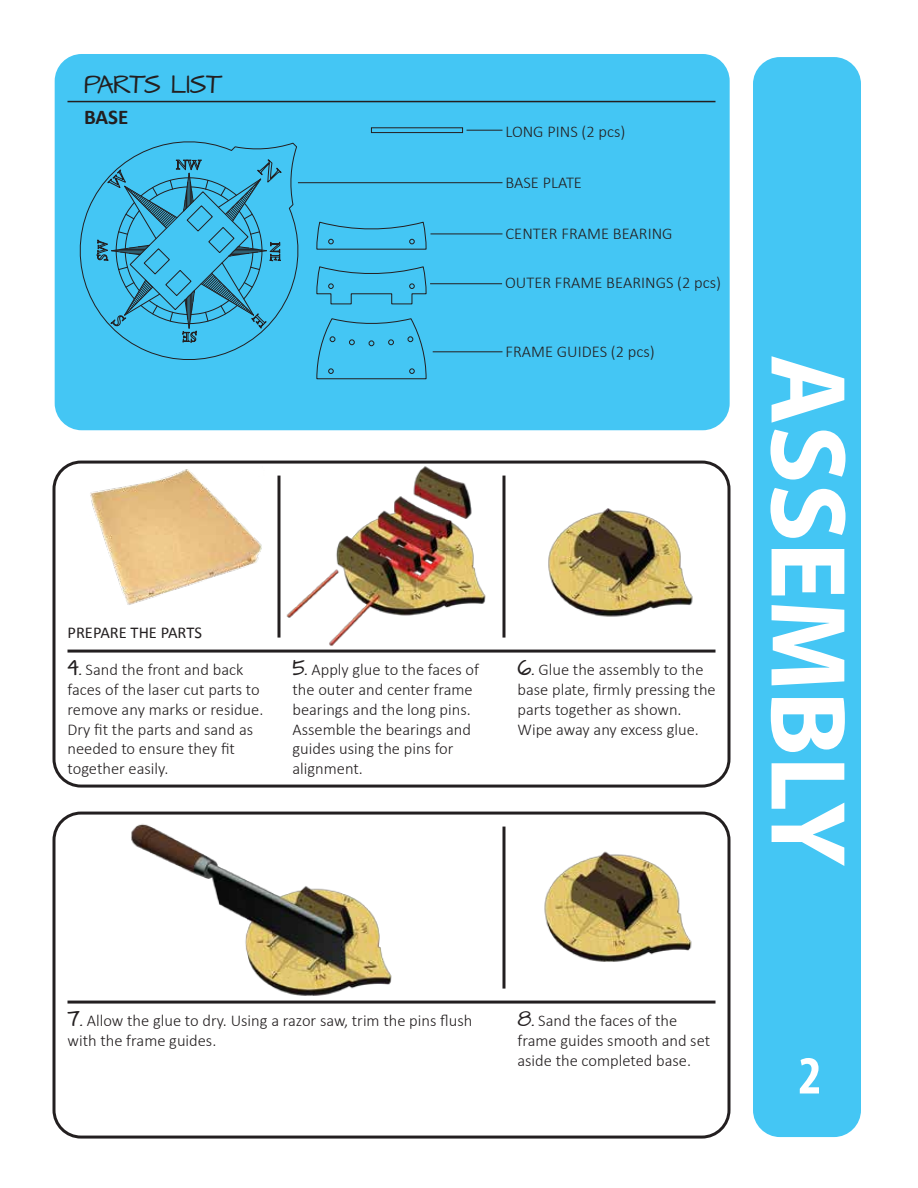
<style>
.page{position:relative;width:918px;height:1188px;background:#fff}
.page>*{position:absolute;margin:0;border:0;box-sizing:border-box;transform-origin:0 0}
.t1{font:700 108px "Myriad Pro";color:#fff}
.t2{font:700 condensed 54px "Myriad Pro";color:#fff}
.t3{font:21px "Architects Daughter";color:#231f20}
.t4{font:700 21px "Calibri";color:#231f20}
.t5{font:300 16.5px/19.8px "Calibri";color:#231f20}
.t6{font:16.5px "Calibri";color:#231f20}
.s1{font-family:"Architects Daughter";font-weight:400;font-size:18px}
</style>
<div class="page">
<img style="left:90px;top:469px;width:172px;height:136px">
<div style="left:55px;top:54px;width:675px;height:376px;background:#44c6f4;border-radius:27px"></div>
<div style="left:371px;top:127px;width:92px;height:6px;border:1px solid #231f20"></div>
<hr style="left:430px;top:234px;width:72px;height:1px;background:#231f20">
<hr style="left:433px;top:352px;width:69px;height:1px;background:#231f20">
<hr style="left:430px;top:283px;width:72px;height:1px;background:#231f20">
<hr style="left:466px;top:130px;width:36px;height:1px;background:#231f20">
<hr style="left:298px;top:182px;width:204px;height:1px;background:#231f20">
<hr style="left:68px;top:101px;width:648px;height:1px;background:#231f20">
<div style="left:753px;top:57px;width:108px;height:1080px;background:#44c6f4;border-radius:27px"></div>
<div style="left:52px;top:461px;width:678px;height:327px;border:3px solid #231f20;border-radius:27px"></div>
<hr style="left:277px;top:476px;width:3px;height:162px;background:#231f20">
<hr style="left:502px;top:476px;width:3px;height:162px;background:#231f20">
<hr style="left:68px;top:650px;width:648px;height:3px;background:#231f20">
<div style="left:52px;top:812px;width:678px;height:327px;border:3px solid #231f20;border-radius:27px"></div>
<hr style="left:502px;top:827px;width:3px;height:162px;background:#231f20">
<hr style="left:68px;top:1001px;width:648px;height:3px;background:#231f20">
<svg style="left:79px;top:141px;width:222px;height:219px"></svg>
<svg style="left:96px;top:159px;width:186px;height:184px"></svg>
<svg style="left:316px;top:221px;width:111px;height:29px"></svg>
<svg style="left:316px;top:318px;width:111px;height:62px"></svg>
<svg style="left:316px;top:266px;width:111px;height:39px"></svg>
<img style="left:283px;top:462px;width:206px;height:184px">
<img style="left:548px;top:508px;width:145px;height:109px">
<img style="left:125px;top:813px;width:270px;height:183px">
<img style="left:544px;top:851px;width:148px;height:111px">
<p class="t3" style="left:84px;top:70px;width:140px">PARTS LIST</p>
<p class="t4" style="left:84px;top:102px;width:46px">BASE</p>
<p class="t5" style="left:506px;top:121px;width:121px">LONG PINS (2 pcs)</p>
<p class="t5" style="left:506px;top:172px;width:78px">BASE PLATE</p>
<p class="t5" style="left:506px;top:224px;width:169px">CENTER FRAME BEARING</p>
<p class="t5" style="left:505px;top:273px;width:218px">OUTER FRAME BEARINGS (2 pcs)</p>
<p class="t5" style="left:506px;top:341px;width:151px">FRAME GUIDES (2 pcs)</p>
<p class="t6" style="left:67px;top:621px;width:136px">PREPARE THE PARTS</p>
<p class="t5" style="left:67px;top:660px;width:197px"><span class="s1">4.</span> Sand the front and back faces of the laser cut parts to remove any marks or residue.<br>Dry fit the parts and sand as needed to ensure they fit together easily.</p>
<p class="t5" style="left:292px;top:660px;width:188px"><span class="s1">5.</span> Apply glue to the faces of the outer and center frame bearings and the long pins.<br>Assemble the bearings and guides using the pins for alignment.</p>
<p class="t5" style="left:517px;top:660px;width:200px"><span class="s1">6.</span> Glue the assembly to the base plate, firmly pressing the parts together as shown.<br>Wipe away any excess glue.</p>
<h1 class="t1" style="left:878px;top:354px;width:514px;rotate:90deg">ASSEMBLY</h1>
<p class="t5" style="left:68px;top:1011px;width:406px"><span class="s1">7.</span> Allow the glue to dry. Using a razor saw, trim the pins flush with the frame guides.</p>
<p class="t5" style="left:517px;top:1011px;width:194px"><span class="s1">8.</span> Sand the faces of the frame guides smooth and set aside the completed base.</p>
<h2 class="t2" style="left:798px;top:1042px;width:25px">2</h2>
</div>
